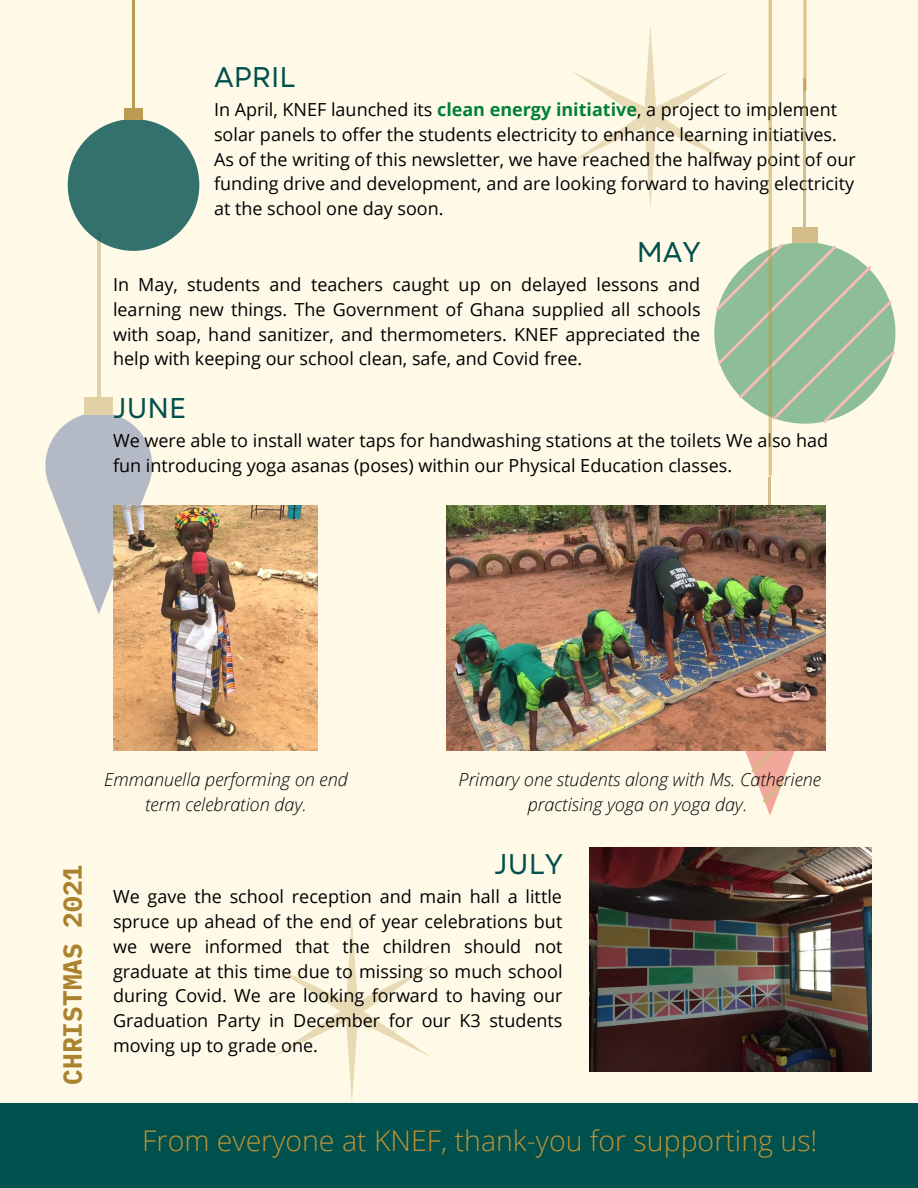
<style>
.page{position:relative;width:918px;height:1188px;background:#fffae7}
.page>*{position:absolute;margin:0;border:0;box-sizing:border-box;transform-origin:0 0}
.t1{font:300 28.5px "Open Sans";color:#bf9235}
.t2{font:28.5px "Garet";color:#00504e}
.t3{font:700 26.25px "IBM Plex Mono";color:#ab822d}
.t4{font:18px/24.8px "Open Sans";color:#000}
.t5{font:italic 300 18px/24.8px "Open Sans";color:#000;text-align:center}
.s1{font-weight:700;color:#008037}
</style>
<div class="page">
<div style="left:0;top:1103px;width:918px;height:85px;background:#00504e"></div>
<svg style="left:45px;top:413px;width:108px;height:201px"></svg>
<div style="left:85px;top:397px;width:28px;height:17px;background:#e2d0a6"></div>
<hr style="left:97px;top:232px;width:3px;height:176px;background:#ab822d">
<svg style="left:68px;top:119px;width:131px;height:132px"></svg>
<div style="left:124px;top:108px;width:19px;height:12px;background:#bb9a52"></div>
<hr style="left:133px;top:0;width:2px;height:115px;background:#ab822d">
<svg style="left:571px;top:26px;width:159px;height:182px"></svg>
<div style="left:792px;top:227px;width:26px;height:16px;background:#d4bd88"></div>
<hr style="left:803px;top:78px;width:3px;height:159px;background:#ab822d">
<svg style="left:714px;top:242px;width:181px;height:182px"></svg>
<img style="left:113px;top:505px;width:205px;height:245px">
<svg style="left:723px;top:750px;width:94px;height:65px"></svg>
<hr style="left:769px;top:477px;width:2px;height:156px;background:#ab822d">
<img style="left:447px;top:505px;width:379px;height:245px">
<svg style="left:273px;top:920px;width:158px;height:183px"></svg>
<hr style="left:769px;top:0;width:3px;height:475px;background:#bf9235">
<img style="left:590px;top:848px;width:282px;height:224px">
<svg style="left:803px;top:0;width:4px;height:90px"></svg>
<p class="t2" style="left:214px;top:56px;width:83px">APRIL</p>
<p class="t4" style="left:214px;top:97px;width:643px">In April, KNEF launched its <span class="s1">clean energy initiative</span>, a project to implement solar panels to offer the students electricity to enhance learning initiatives.<br>As of the writing of this newsletter, we have reached the halfway point of our funding drive and development, and are looking forward to having electricity at the school one day soon.</p>
<p class="t2" style="left:637px;top:231px;width:66px">MAY</p>
<p class="t4" style="left:113px;top:272px;width:589px;text-align:justify">In May, students and teachers caught up on delayed lessons and learning new things. The Government of Ghana supplied all schools with soap, hand sanitizer, and thermometers. KNEF appreciated the help with keeping our school clean, safe, and Covid free.</p>
<p class="t2" style="left:113px;top:387px;width:75px">JUNE</p>
<p class="t4" style="left:113px;top:428px;width:717px">We were able to install water taps for handwashing stations at the toilets We also had fun introducing yoga asanas (poses) within our Physical Education classes.</p>
<p class="t3" style="left:55px;top:1085px;width:221px;rotate:-90deg">CHRISTMAS 2021</p>
<p class="t5" style="left:104px;top:766px;width:245px">Emmanuella performing on end term celebration day.</p>
<p class="t5" style="left:459px;top:766px;width:364px">Primary one students along with Ms. Catheriene practising yoga on yoga day.</p>
<p class="t2" style="left:494px;top:844px;width:70px">JULY</p>
<p class="t4" style="left:113px;top:884px;width:451px;text-align:justify">We gave the school reception and main hall a little spruce up ahead of the end of year celebrations but we were informed that the children should not graduate at this time due to missing so much school during Covid. We are looking forward to having our Graduation Party in December for our K3 students moving up to grade one.</p>
<p class="t1" style="left:142px;top:1120px;width:677px">From everyone at KNEF, thank-you for supporting us!</p>
</div>
